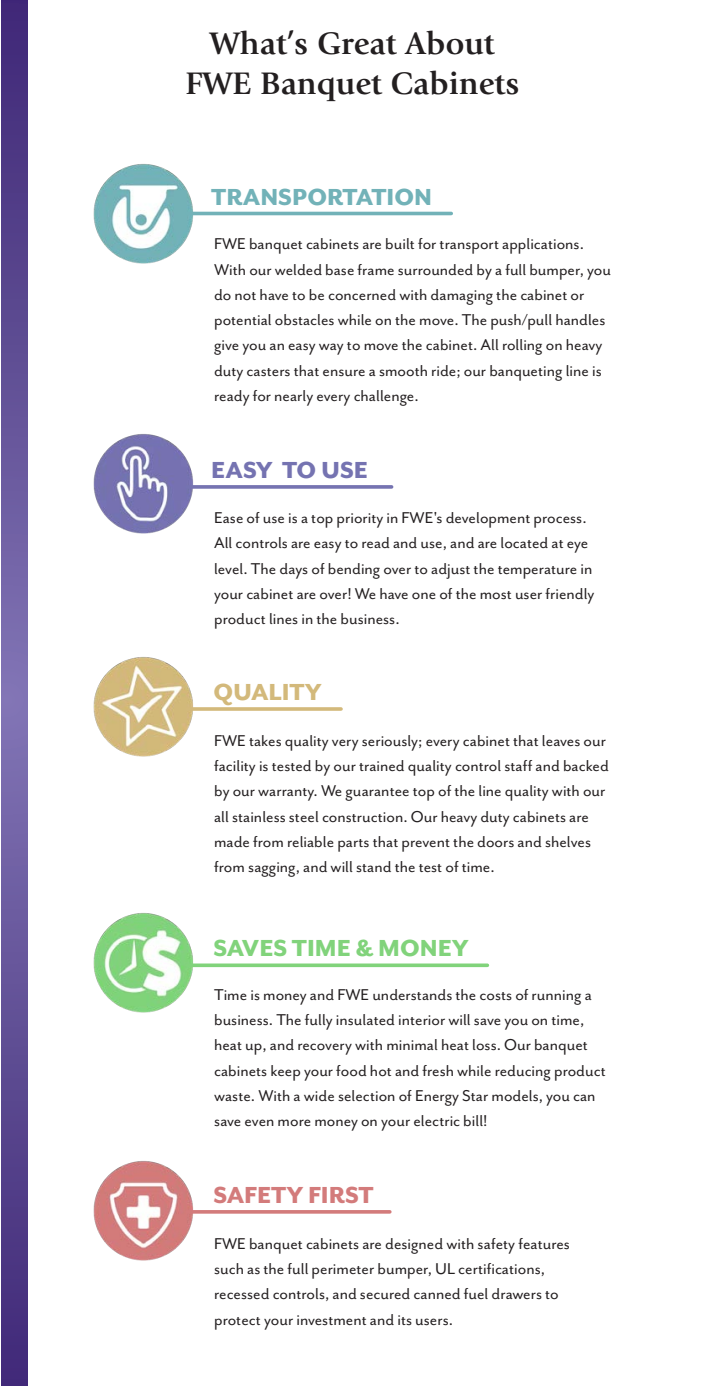
<style>
.page{position:relative;width:719px;height:1386px;background:#fff}
.page>*{position:absolute;margin:0;border:0;box-sizing:border-box;transform-origin:0 0}
.t1{font:700 32.55px/40.4px "Giovanni Std";color:#231f20;text-align:center}
.t2{font:800 26.78px "Mr Eaves San OT";color:#81d37b}
.t3{font:800 26.78px "Mr Eaves San OT";color:#72b2b8}
.t4{font:800 26.78px "Mr Eaves San OT";color:#d37b7b}
.t5{font:800 26.78px "Mr Eaves San OT";color:#7573b1}
.t6{font:800 26.78px "Mr Eaves San OT";color:#d3b97b}
.t7{font:18.03px/25.2px "Mr Eaves San OT";color:#231f20}
</style>
<div class="page">
<svg style="left:1px;top:0;width:26px;height:1386px;background:#5f4d94"></svg>
<img style="left:93px;top:164px;width:100px;height:100px">
<img style="left:93px;top:434px;width:100px;height:100px">
<img style="left:93px;top:657px;width:100px;height:100px">
<img style="left:93px;top:913px;width:100px;height:99px">
<img style="left:93px;top:1161px;width:100px;height:99px">
<hr style="left:187px;top:212px;width:264px;height:3px;background:#72b2b8">
<svg style="left:187px;top:485px;width:204px;height:4px"></svg>
<svg style="left:187px;top:707px;width:154px;height:4px"></svg>
<hr style="left:187px;top:964px;width:300px;height:3px;background:#81d37b">
<svg style="left:187px;top:1210px;width:202px;height:4px"></svg>
<p class="t1" style="left:185px;top:23px;width:335px">What’s Great About<br>FWE Banquet Cabinets</p>
<p class="t3" style="left:211px;top:182px;width:222px">TRANSPORTATION</p>
<p class="t7" style="left:214px;top:232px;width:398px">FWE banquet cabinets are built for transport applications.<br>With our welded base frame surrounded by a full bumper, you do not have to be concerned with damaging the cabinet or potential obstacles while on the move. The push/pull handles give you an easy way to move the cabinet. All rolling on heavy duty casters that ensure a smooth ride; our banqueting line is ready for nearly every challenge.</p>
<p class="t5" style="left:211px;top:456px;width:158px">EASY TO USE</p>
<p class="t7" style="left:214px;top:505px;width:381px">Ease of use is a top priority in FWE's development process.<br>All controls are easy to read and use, and are located at eye level. The days of bending over to adjust the temperature in your cabinet are over! We have one of the most user friendly product lines in the business.</p>
<p class="t6" style="left:213px;top:678px;width:110px">QUALITY</p>
<p class="t7" style="left:214px;top:728px;width:396px">FWE takes quality very seriously; every cabinet that leaves our facility is tested by our trained quality control staff and backed by our warranty. We guarantee top of the line quality with our all stainless steel construction. Our heavy duty cabinets are made from reliable parts that prevent the doors and shelves from sagging, and will stand the test of time.</p>
<p class="t2" style="left:213px;top:934px;width:257px">SAVES TIME &amp; MONEY</p>
<p class="t7" style="left:214px;top:982px;width:393px">Time is money and FWE understands the costs of running a business. The fully insulated interior will save you on time, heat up, and recovery with minimal heat loss. Our banquet cabinets keep your food hot and fresh while reducing product waste. With a wide selection of Energy Star models, you can save even more money on your electric bill!</p>
<p class="t4" style="left:213px;top:1181px;width:162px">SAFETY FIRST</p>
<p class="t7" style="left:214px;top:1231px;width:357px">FWE banquet cabinets are designed with safety features such as the full perimeter bumper, UL certifications, recessed controls, and secured canned fuel drawers to protect your investment and its users.</p>
</div>
